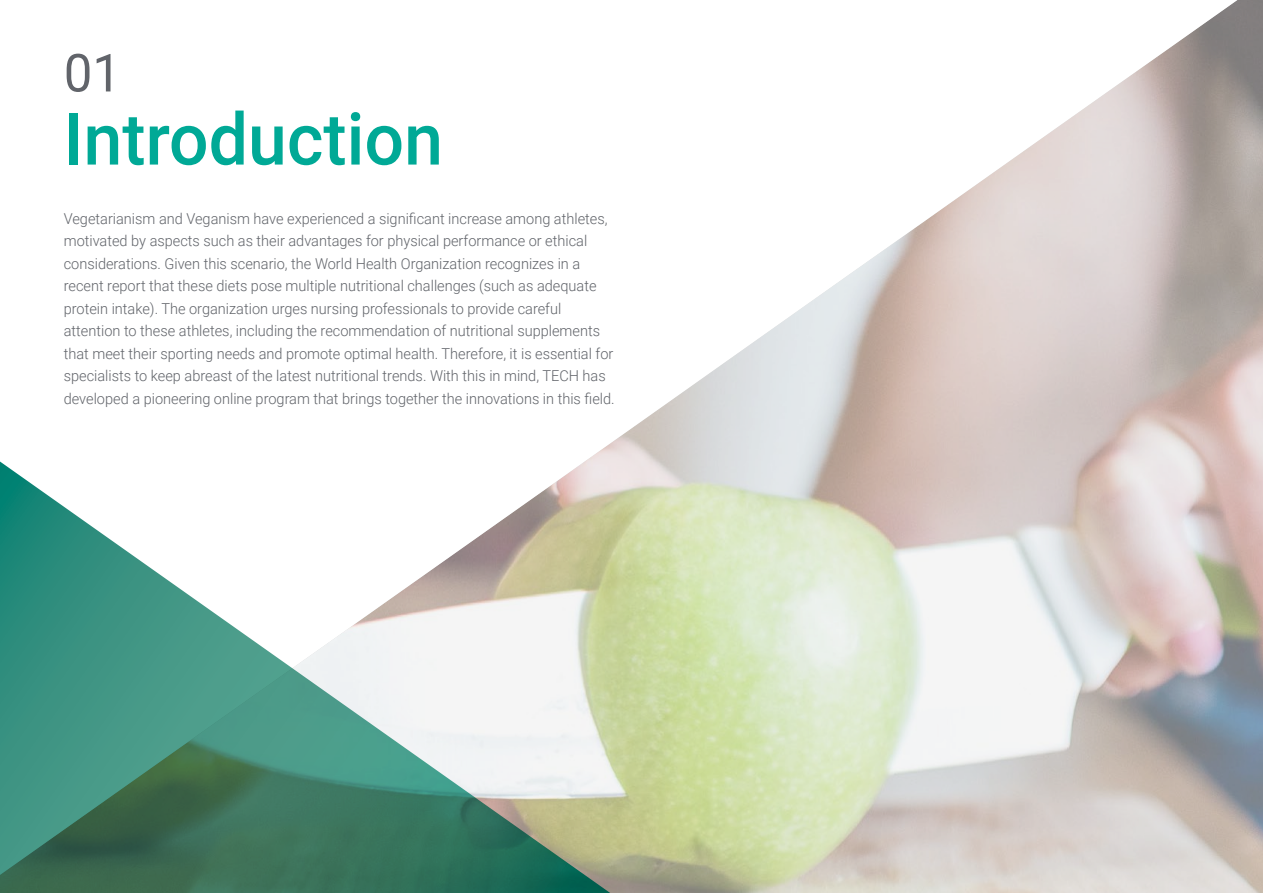
<style>
.page{position:relative;width:1263px;height:893px;background:#fff}
.page>*{position:absolute;margin:0;border:0;box-sizing:border-box;transform-origin:0 0}
.t1{font:500 72px "Roboto";color:#00a996}
.t2{font:52.5px "Roboto";color:#61646a}
.t3{font:300 15px/22.5px "Roboto";color:#61646a}
</style>
<div class="page">
<svg style="left:0;top:446px;width:640px;height:447px"></svg>
<h2 class="t2" style="left:64px;top:36px;width:59px">01</h2>
<h1 class="t1" style="left:64px;top:89px;width:381px">Introduction</h1>
<p class="t3" style="left:64px;top:207px;width:552px">Vegetarianism and Veganism have experienced a significant increase among athletes, motivated by aspects such as their advantages for physical performance or ethical considerations. Given this scenario, the World Health Organization recognizes in a recent report that these diets pose multiple nutritional challenges (such as adequate protein intake). The organization urges nursing professionals to provide careful attention to these athletes, including the recommendation of nutritional supplements that meet their sporting needs and promote optimal health. Therefore, it is essential for specialists to keep abreast of the latest nutritional trends. With this in mind, TECH has developed a pioneering online program that brings together the innovations in this field.</p>
</div>
